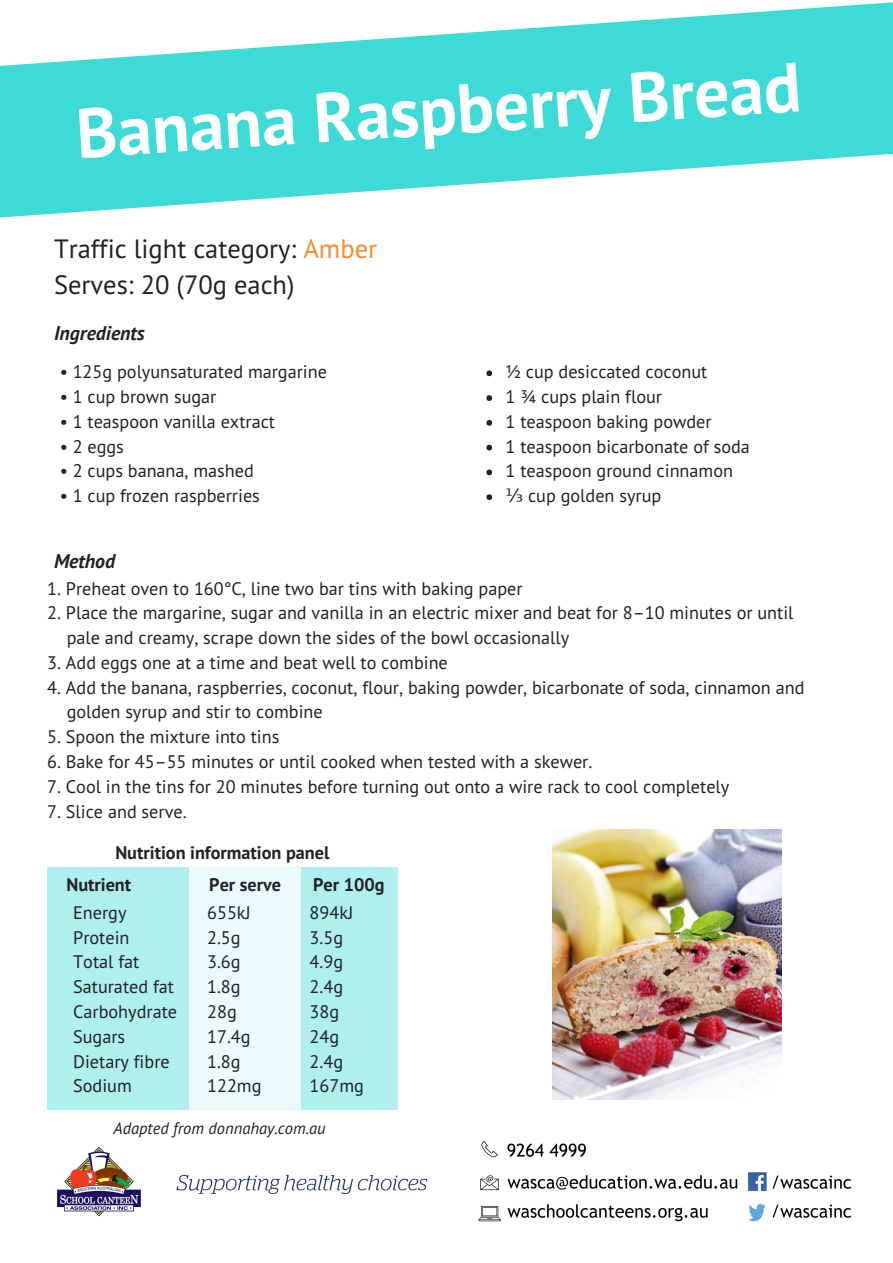
<style>
.page{position:relative;width:893px;height:1263px;background:#fff}
.page>*{position:absolute;margin:0;border:0;box-sizing:border-box;transform-origin:0 0}
.t1{font:700 69.6px "PT Sans";color:#fff}
.t2{font:26.55px/36px "PT Sans";color:#222}
.t3{font:italic 700 19.8px "PT Sans";color:#222}
.t4{font:18.15px/24.8px "PT Sans";color:#222}
.t5{font:700 18.15px "PT Sans";color:#222}
.t6{font:italic 16.5px "PT Sans";color:#222}
.s1{color:#f78b2d}
.s2{font-family:"DejaVu Sans"}
</style>
<div class="page">
<svg style="left:0;top:2px;width:893px;height:215px;fill:#3ddad7"></svg>
<svg style="left:486px;top:370px;width:6px;height:6px"></svg>
<svg style="left:486px;top:395px;width:6px;height:6px"></svg>
<svg style="left:486px;top:420px;width:6px;height:6px"></svg>
<svg style="left:486px;top:445px;width:6px;height:5px"></svg>
<svg style="left:486px;top:470px;width:6px;height:5px"></svg>
<svg style="left:486px;top:494px;width:6px;height:6px"></svg>
<div style="left:47px;top:867px;width:350px;height:242px;background:#afefee"></div>
<div style="left:189px;top:866px;width:112px;height:244px;background:#edfafd"></div>
<img style="left:553px;top:830px;width:228px;height:269px">
<img style="left:478px;top:1141px;width:373px;height:81px">
<img style="left:57px;top:1147px;width:371px;height:70px">
<h1 class="t1" style="left:73px;top:89px;width:728px;rotate:-4deg">Banana Raspberry Bread</h1>
<h2 class="t2" style="left:54px;top:230px;width:325px">Traffic light category: <span class="s1">Amber<br></span>Serves: 20 (70g each)</h2>
<p class="t3" style="left:54px;top:320px;width:92px">Ingredients</p>
<p class="t4" style="left:60px;top:359px;width:269px">• 125g polyunsaturated margarine</p>
<p class="t4" style="left:60px;top:384px;width:158px">• 1 cup brown sugar</p>
<p class="t4" style="left:60px;top:409px;width:217px">• 1 teaspoon vanilla extract</p>
<p class="t4" style="left:60px;top:434px;width:66px">• 2 eggs</p>
<p class="t4" style="left:60px;top:458px;width:196px">• 2 cups banana, mashed</p>
<p class="t4" style="left:60px;top:483px;width:202px">• 1 cup frozen raspberries</p>
<p class="t4" style="left:506px;top:359px;width:246px">½ cup desiccated coconut<br>1 ¾ cups plain flour<br>1 teaspoon baking powder<br>1 teaspoon bicarbonate of soda<br>1 teaspoon ground cinnamon <span class="s2">⅓</span> cup golden syrup</p>
<p class="t3" style="left:54px;top:547px;width:63px">Method</p>
<p class="t4" style="left:47px;top:575px;width:477px">1. Preheat oven to 160°C, line two bar tins with baking paper</p>
<p class="t4" style="left:67px;top:600px;width:728px;text-indent:-19px">2. Place the margarine, sugar and vanilla in an electric mixer and beat for 8–10 minutes or until pale and creamy, scrape down the sides of the bowl occasionally</p>
<p class="t4" style="left:47px;top:650px;width:402px">3. Add eggs one at a time and beat well to combine</p>
<p class="t4" style="left:67px;top:674px;width:739px;text-indent:-19px">4. Add the banana, raspberries, coconut, flour, baking powder, bicarbonate of soda, cinnamon and golden syrup and stir to combine</p>
<p class="t4" style="left:47px;top:724px;width:234px">5. Spoon the mixture into tins</p>
<p class="t4" style="left:47px;top:749px;width:547px">6. Bake for 45–55 minutes or until cooked when tested with a skewer.</p>
<p class="t4" style="left:47px;top:774px;width:684px">7. Cool in the tins for 20 minutes before turning out onto a wire rack to cool completely</p>
<p class="t4" style="left:47px;top:798px;width:141px">7. Slice and serve.</p>
<p class="t5" style="left:115px;top:841px;width:216px">Nutrition information panel</p>
<p class="t5" style="left:66px;top:872px;width:66px">Nutrient</p>
<p class="t5" style="left:209px;top:872px;width:73px">Per serve</p>
<p class="t5" style="left:313px;top:872px;width:73px">Per 100g</p>
<p class="t4" style="left:73px;top:900px;width:105px">Energy<br>Protein<br>Total fat<br>Saturated fat<br>Carbohydrate<br>Sugars<br>Dietary fibre<br>Sodium</p>
<p class="t4" style="left:207px;top:900px;width:56px">655kJ<br>2.5g<br>3.6g<br>1.8g<br>28g<br>17.4g<br>1.8g<br>122mg</p>
<p class="t4" style="left:310px;top:900px;width:56px">894kJ<br>3.5g<br>4.9g<br>2.4g<br>38g<br>24g<br>2.4g<br>167mg</p>
<p class="t6" style="left:114px;top:1117px;width:214px">Adapted from donnahay.com.au</p>
</div>
